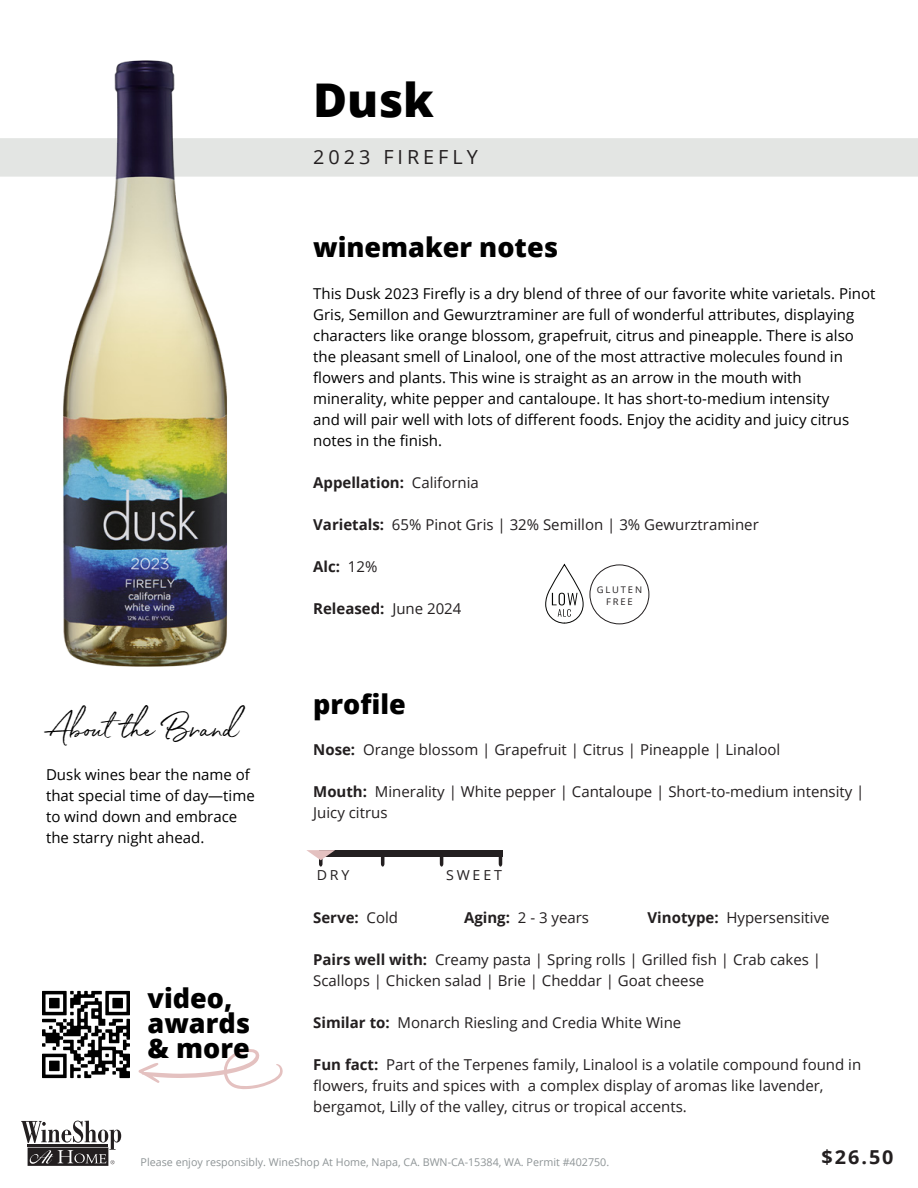
<style>
.page{position:relative;width:918px;height:1188px;background:#fff}
.page>*{position:absolute;margin:0;border:0;box-sizing:border-box;transform-origin:0 0}
.t1{font:800 46.5px "Open Sans";color:#000}
.t2{font:37.65px "White Oleander";color:#000}
.t3{font:800 27px/25px "Open Sans";color:#000}
.t4{font:19.35px "Open Sans";letter-spacing:.2em;color:#231f20}
.t5{font:700 19.2px "Open Sans";color:#231f20}
.t6{font:15px/21px "Open Sans";color:#000}
.t7{font:15px/21px "Open Sans";color:#231f20}
.t8{font:700 15px "Open Sans";color:#231f20}
.t9{font:13.8px "Open Sans";letter-spacing:.2em;color:#231f20}
.t10{font:10.65px "Open Sans";color:#8e9496}
.t11{font:9.15px/11.2px "Open Sans";letter-spacing:.2em;color:#231f20;text-align:center}
.s1{font-weight:400}
.s2{font-weight:700}
</style>
<div class="page">
<div style="left:0;top:138px;width:918px;height:39px;background:#e3e5e3"></div>
<img style="left:16px;top:60px;width:257px;height:607px">
<svg style="left:21px;top:1121px;width:100px;height:45px"></svg>
<hr style="left:28px;top:1144px;width:80px;height:2px;background:#231f20">
<img style="left:42px;top:990px;width:88px;height:89px">
<svg style="left:138px;top:1049px;width:145px;height:40px"></svg>
<svg style="left:499px;top:857px;width:3px;height:10px"></svg>
<svg style="left:440px;top:857px;width:3px;height:10px"></svg>
<svg style="left:381px;top:857px;width:3px;height:10px"></svg>
<div style="left:319px;top:850px;width:183px;height:7px;background:#231f20"></div>
<svg style="left:307px;top:850px;width:28px;height:17px"></svg>
<svg style="left:546px;top:565px;width:37px;height:58px"></svg>
<div style="left:545px;top:564px;width:39px;height:60px;border:1px solid #040503;border-radius:19px"></div>
<svg style="left:552px;top:593px;width:25px;height:24px"></svg>
<div style="left:589px;top:564px;width:60px;height:60px;border:1px solid #231f20;border-radius:50%"></div>
<h1 class="t1" style="left:313px;top:65px;width:122px">Dusk</h1>
<p class="t4" style="left:313px;top:144px;width:166px">2023 FIREFLY</p>
<h3 class="t3" style="left:313px;top:234px;width:246px">winemaker notes</h3>
<h2 class="t2" style="left:46px;top:701px;width:193px">About the Brand</h2>
<p class="t6" style="left:46px;top:764px;width:210px">Dusk wines bear the name of that special time of day—time to wind down and embrace the starry night ahead.</p>
<h3 class="t3" style="left:148px;top:984px;width:104px">video, awards &amp; more</h3>
<p class="t6" style="left:313px;top:282px;width:564px">This Dusk 2023 Firefly is a dry blend of three of our favorite white varietals. Pinot Gris, Semillon and Gewurztraminer are full of wonderful attributes, displaying characters like orange blossom, grapefruit, citrus and pineapple. There is also the pleasant smell of Linalool, one of the most attractive molecules found in flowers and plants. This wine is straight as an arrow in the mouth with minerality, white pepper and cantaloupe. It has short-to-medium intensity<br>and will pair well with lots of different foods. Enjoy the acidity and juicy citrus notes in the finish.</p>
<p class="t8" style="left:313px;top:472px;width:167px">Appellation: <span class="s1">California</span></p>
<p class="t7" style="left:313px;top:513px;width:447px"><span class="s2">Varietals:</span> 65% Pinot Gris | 32% Semillon | 3% Gewurztraminer</p>
<p class="t8" style="left:313px;top:556px;width:66px">Alc: <span class="s1">12%</span></p>
<p class="t8" style="left:313px;top:598px;width:150px">Released: <span class="s1">June 2024</span></p>
<p class="t11" style="left:597px;top:584px;width:47px">GLUTEN<br>FREE</p>
<h3 class="t3" style="left:313px;top:690px;width:94px">profile</h3>
<p class="t7" style="left:313px;top:739px;width:469px"><span class="s2">Nose:</span> Orange blossom | Grapefruit | Citrus | Pineapple | Linalool</p>
<p class="t7" style="left:313px;top:781px;width:553px"><span class="s2">Mouth:</span> Minerality | White pepper | Cantaloupe | Short-to-medium intensity |<br>Juicy citrus</p>
<p class="t9" style="left:317px;top:865px;width:34px">DRY</p>
<p class="t9" style="left:446px;top:865px;width:57px">SWEET</p>
<p class="t8" style="left:313px;top:907px;width:86px">Serve: <span class="s1">Cold</span></p>
<p class="t7" style="left:464px;top:907px;width:127px"><span class="s2">Aging:</span> 2 - 3 years</p>
<p class="t7" style="left:648px;top:907px;width:184px"><span class="s2">Vinotype:</span> Hypersensitive</p>
<p class="t7" style="left:313px;top:949px;width:509px"><span class="s2">Pairs well with:</span> Creamy pasta | Spring rolls | Grilled fish | Crab cakes |<br>Scallops | Chicken salad | Brie | Cheddar | Goat cheese</p>
<p class="t7" style="left:313px;top:1012px;width:370px"><span class="s2">Similar to:</span> Monarch Riesling and Credia White Wine</p>
<p class="t7" style="left:313px;top:1054px;width:550px"><span class="s2">Fun fact:</span> Part of the Terpenes family, Linalool is a volatile compound found in flowers, fruits and spices with a complex display of aromas like lavender, bergamot, Lilly of the valley, citrus or tropical accents.</p>
<p class="t10" style="left:141px;top:1154px;width:470px">Please enjoy responsibly. WineShop At Home, Napa, CA. BWN-CA-15384, WA. Permit #402750.</p>
<p class="t5" style="left:822px;top:1144px;width:74px">$26.50</p>
</div>
